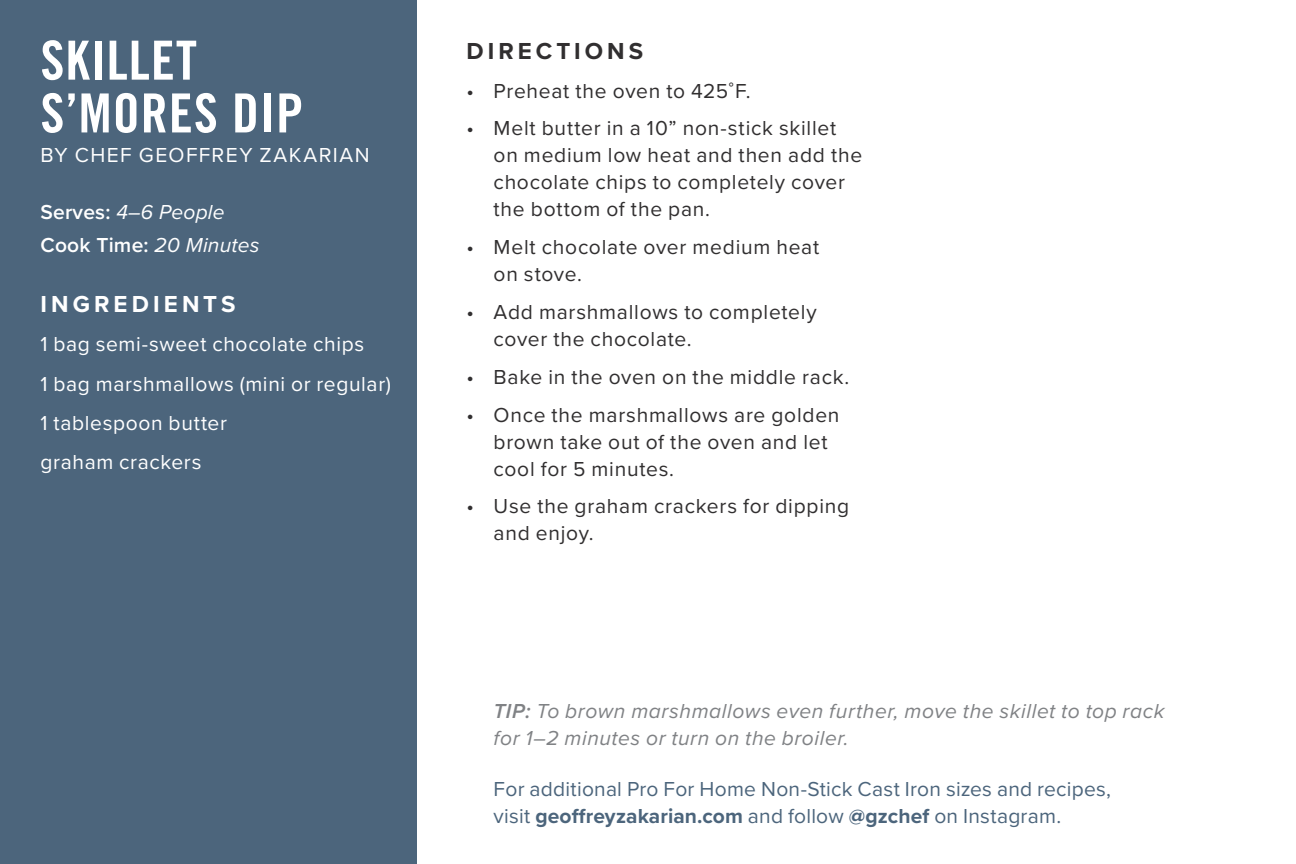
<style>
.page{position:relative;width:1296px;height:864px;background:#fff}
.page>*{position:absolute;margin:0;border:0;box-sizing:border-box;transform-origin:0 0}
.t1{font:54px/52.8px "Trade Gothic LT Std Bd Cn 20";letter-spacing:.02em;color:#fff}
.t2{font:700 24px "Proxima Nova";letter-spacing:.17em;color:#fff}
.t3{font:700 24px "Proxima Nova";letter-spacing:.17em;color:#312f30}
.t4{font:21px/27px "Proxima Nova";letter-spacing:.035em;color:#312f30}
.t5{font:21px/27px "Proxima Nova";letter-spacing:.01em;color:#4c657c}
.t6{font:italic 21px/27px "Proxima Nova";letter-spacing:.025em;color:#808285}
.t7{font:21px "Proxima Nova";letter-spacing:.03em;color:#fff}
.t8{font:italic 21px/33px "Proxima Nova";letter-spacing:.01em;color:#fff}
.t9{font:21px "Proxima Nova";letter-spacing:.065em;color:#fff}
.s1{font-weight:600;font-style:normal}
.s2{font-weight:600}
.s3{font-weight:700}
</style>
<div class="page">
<div style="left:0;top:0;width:417px;height:864px;background:#4c657c"></div>
<p class="t1" style="left:40px;top:34px;width:264px">SKILLET<br>S’MORES DIP</p>
<p class="t9" style="left:40px;top:140px;width:331px">BY CHEF GEOFFREY ZAKARIAN</p>
<p class="t8" style="left:40px;top:195px;width:221px"><span class="s1">Serves:</span> 4–6 People<br><span class="s1">Cook Time:</span> 20 Minutes</p>
<p class="t2" style="left:40px;top:286px;width:196px">INGREDIENTS</p>
<p class="t7" style="left:40px;top:329px;width:325px">1 bag semi-sweet chocolate chips</p>
<p class="t7" style="left:40px;top:368px;width:352px">1 bag marshmallows (mini or regular)</p>
<p class="t7" style="left:40px;top:407px;width:188px">1 tablespoon butter</p>
<p class="t7" style="left:40px;top:446px;width:163px">graham crackers</p>
<p class="t3" style="left:467px;top:34px;width:178px">DIRECTIONS</p>
<p class="t4" style="left:467px;top:76px;width:286px">• Preheat the oven to 425˚F.</p>
<p class="t4" style="left:494px;top:114px;width:370px;text-indent:-27px">• Melt butter in a 10” non-stick skillet on medium low heat and then add the chocolate chips to completely cover the bottom of the pan.</p>
<p class="t4" style="left:494px;top:233px;width:327px;text-indent:-27px">• Melt chocolate over medium heat on stove.</p>
<p class="t4" style="left:494px;top:298px;width:325px;text-indent:-27px">• Add marshmallows to completely cover the chocolate.</p>
<p class="t4" style="left:467px;top:362px;width:384px">• Bake in the oven on the middle rack.</p>
<p class="t4" style="left:494px;top:400px;width:347px;text-indent:-27px">• Once the marshmallows are golden brown take out of the oven and let cool for 5 minutes.</p>
<p class="t4" style="left:494px;top:492px;width:357px;text-indent:-27px">• Use the graham crackers for dipping and enjoy.</p>
<p class="t6" style="left:494px;top:696px;width:673px"><span class="s2">TIP:</span> To brown marshmallows even further, move the skillet to top rack for 1–2 minutes or turn on the broiler.</p>
<p class="t5" style="left:494px;top:775px;width:619px">For additional Pro For Home Non-Stick Cast Iron sizes and recipes, visit <span class="s3">geoffreyzakarian.com</span> and follow <span class="s3">@gzchef</span> on Instagram.</p>
</div>
